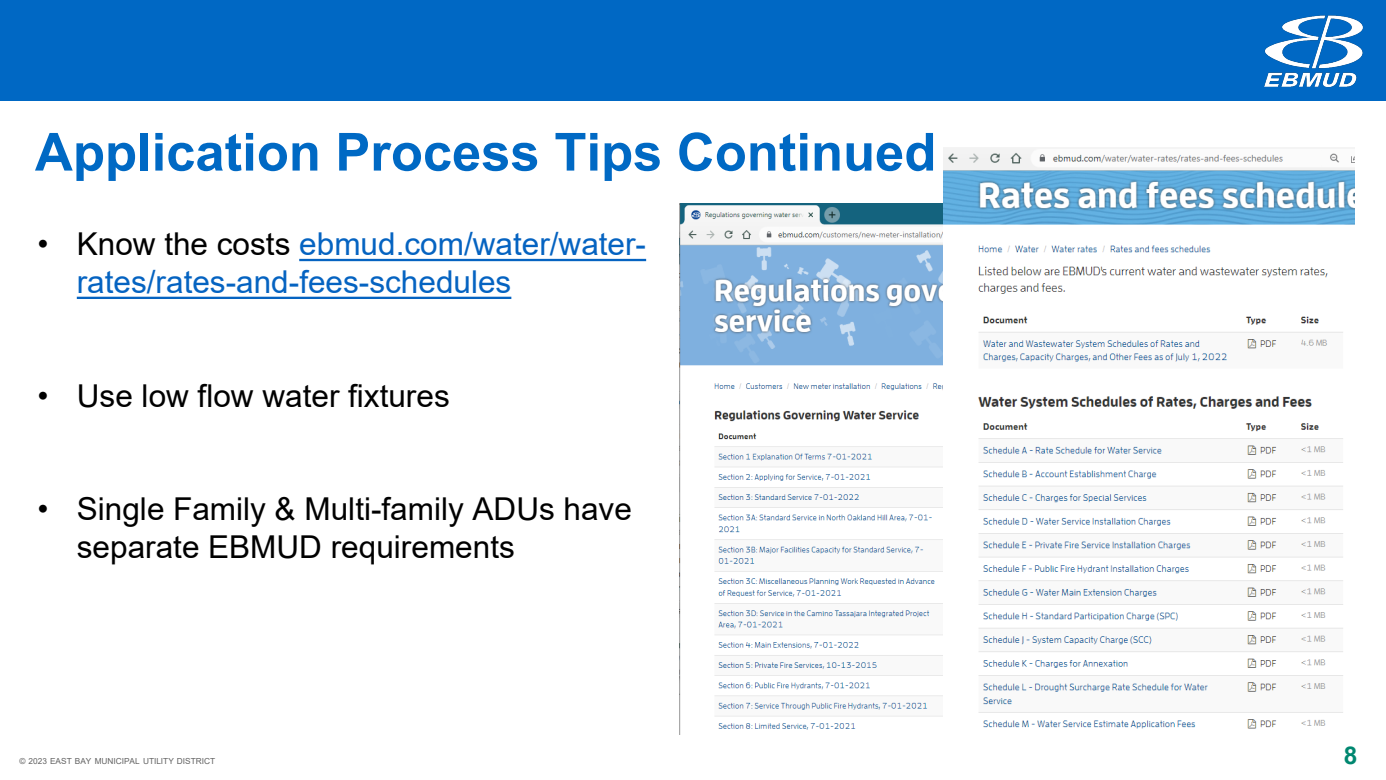
<style>
.page{position:relative;width:1386px;height:780px;background:#fff}
.page>*{position:absolute;margin:0;border:0;box-sizing:border-box;transform-origin:0 0}
.t1{font:700 52.5px "Arial";color:#0069c4}
.t2{font:31.5px/37.8px "Arial";color:#000}
.t3{font:31.5px/37.8px "Arial";color:#0563c1}
.t4{font:700 24.5px "Arial";color:#008770}
.t5{font:8.31px "Arial";color:#636363}
.s1{color:#000}
</style>
<div class="page">
<div style="left:0;top:0;width:1385px;height:101px;background:#0068c4"></div>
<img style="left:1264px;top:15px;width:99px;height:73px">
<svg style="left:299px;top:259px;width:347px;height:2px"></svg>
<svg style="left:77px;top:296px;width:434px;height:3px"></svg>
<img style="left:679px;top:204px;width:264px;height:530px">
<img style="left:943px;top:147px;width:411px;height:582px">
<h1 class="t1" style="left:35px;top:115px;width:902px">Application Process Tips Continued</h1>
<p class="t3" style="left:77px;top:225px;width:570px;text-indent:-39px"><span class="s1">• Know the costs</span> ebmud.com/water/water&shy;rates/rates-and-fees-schedules</p>
<p class="t2" style="left:37px;top:376px;width:414px">• Use low flow water fixtures</p>
<p class="t2" style="left:77px;top:490px;width:556px;text-indent:-39px">• Single Family &amp; Multi-family ADUs have separate EBMUD requirements</p>
<p class="t5" style="left:19px;top:755px;width:197px">© 2023 EAST BAY MUNICIPAL UTILITY DISTRICT</p>
<p class="t4" style="left:1343px;top:738px;width:15px">8</p>
</div>
